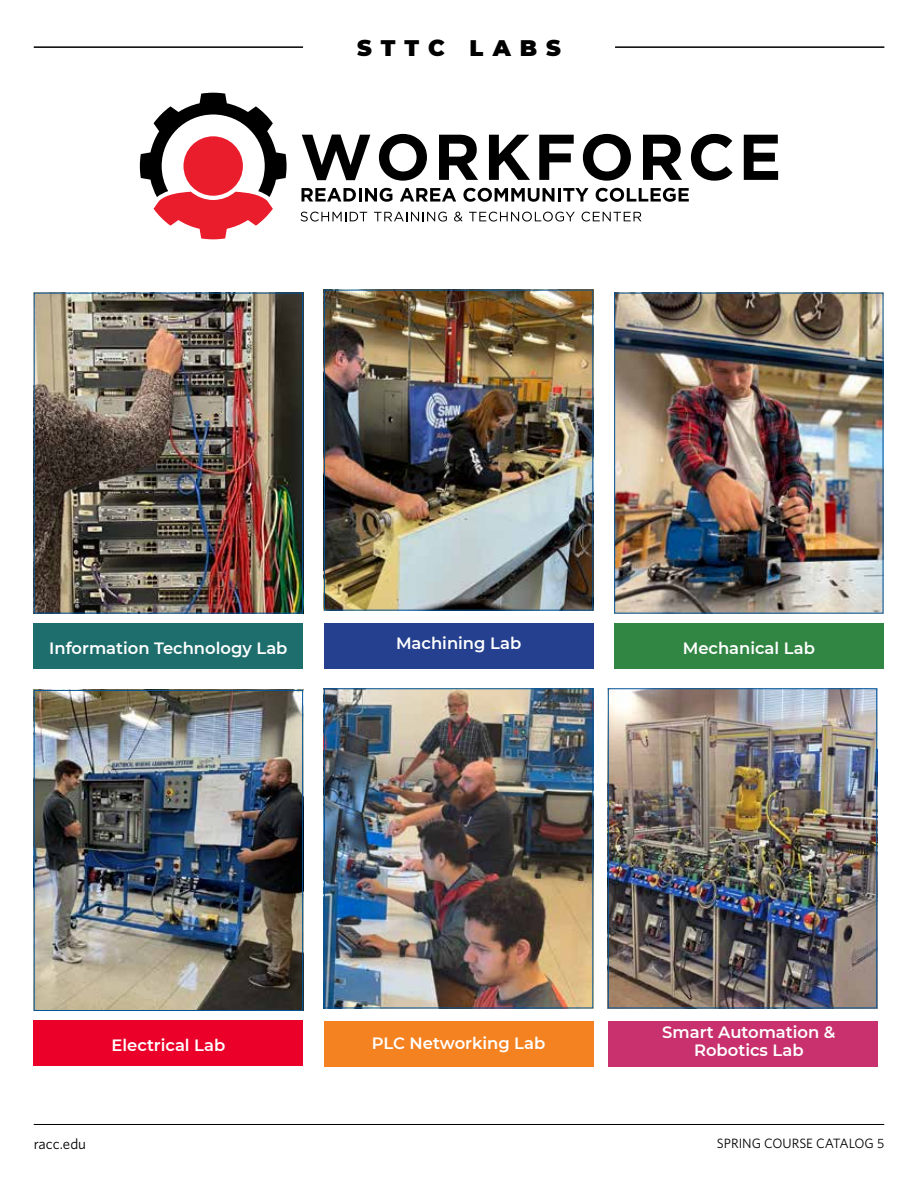
<style>
.page{position:relative;width:918px;height:1188px;background:#fff}
.page>*{position:absolute;margin:0;border:0;box-sizing:border-box;transform-origin:0 0}
.t1{font:900 22.5px "Montserrat";letter-spacing:.4em;color:#000}
.t2{font:600 16.35px/18px "Montserrat";color:#fff;text-align:center}
.t3{font:15px "Whitney HTF";color:#000}
.t4{font:13.5px "Whitney HTF";color:#000}
</style>
<div class="page">
<hr style="left:34px;top:1124px;width:850px;height:1px;background:#000">
<img style="left:326px;top:690px;width:265px;height:316px">
<div style="left:324px;top:688px;width:269px;height:320px;border:1px solid #00549a"></div>
<img style="left:616px;top:295px;width:265px;height:317px">
<div style="left:614px;top:293px;width:269px;height:321px;border:1px solid #00549a"></div>
<img style="left:36px;top:692px;width:265px;height:317px">
<div style="left:34px;top:690px;width:269px;height:321px;border:1px solid #00549a"></div>
<img style="left:36px;top:295px;width:265px;height:317px">
<div style="left:34px;top:293px;width:269px;height:321px;border:1px solid #00549a"></div>
<div style="left:614px;top:623px;width:269px;height:46px;background:#318643"></div>
<div style="left:34px;top:1020px;width:269px;height:46px;background:#ea0029"></div>
<div style="left:34px;top:623px;width:269px;height:46px;background:#1f6e6e"></div>
<img style="left:610px;top:690px;width:265px;height:316px">
<div style="left:608px;top:688px;width:269px;height:320px;border:1px solid #00549a"></div>
<img style="left:326px;top:292px;width:265px;height:317px">
<div style="left:324px;top:290px;width:269px;height:321px;border:1px solid #00549a"></div>
<div style="left:324px;top:1021px;width:270px;height:45px;background:#f58220"></div>
<div style="left:608px;top:1021px;width:269px;height:45px;background:#c8316e"></div>
<div style="left:324px;top:623px;width:269px;height:46px;background:#25408f"></div>
<hr style="left:34px;top:46px;width:269px;height:2px;background:#000">
<hr style="left:615px;top:46px;width:269px;height:2px;background:#000">
<svg style="left:302px;top:188px;width:54px;height:14px"></svg>
<hr style="left:359px;top:188px;width:3px;height:14px;background:#000">
<svg style="left:365px;top:188px;width:27px;height:14px"></svg>
<svg style="left:400px;top:188px;width:56px;height:14px"></svg>
<svg style="left:463px;top:188px;width:92px;height:14px"></svg>
<hr style="left:558px;top:188px;width:3px;height:14px;background:#000">
<svg style="left:563px;top:188px;width:26px;height:14px"></svg>
<svg style="left:596px;top:188px;width:93px;height:14px"></svg>
<svg style="left:301px;top:212px;width:66px;height:10px"></svg>
<svg style="left:374px;top:212px;width:73px;height:10px"></svg>
<svg style="left:454px;top:212px;width:9px;height:10px"></svg>
<svg style="left:469px;top:212px;width:106px;height:10px"></svg>
<svg style="left:582px;top:212px;width:59px;height:10px"></svg>
<svg style="left:140px;top:93px;width:147px;height:146px"></svg>
<svg style="left:302px;top:135px;width:68px;height:45px"></svg>
<svg style="left:379px;top:134px;width:48px;height:47px"></svg>
<svg style="left:439px;top:135px;width:39px;height:45px"></svg>
<svg style="left:489px;top:135px;width:41px;height:45px"></svg>
<svg style="left:539px;top:135px;width:35px;height:45px"></svg>
<svg style="left:583px;top:134px;width:48px;height:47px"></svg>
<svg style="left:643px;top:135px;width:39px;height:45px"></svg>
<svg style="left:691px;top:134px;width:42px;height:47px"></svg>
<svg style="left:744px;top:135px;width:34px;height:45px"></svg>
<h1 class="t1" style="left:357px;top:31px;width:205px">STTC LABS</h1>
<p class="t2" style="left:49px;top:638px;width:240px">Information Technology Lab</p>
<p class="t2" style="left:396px;top:634px;width:127px">Machining Lab</p>
<p class="t2" style="left:683px;top:638px;width:134px">Mechanical Lab</p>
<p class="t2" style="left:112px;top:1036px;width:115px">Electrical Lab</p>
<p class="t2" style="left:372px;top:1033px;width:175px">PLC Networking Lab</p>
<p class="t2" style="left:662px;top:1023px;width:175px">Smart Automation &amp;<br>Robotics Lab</p>
<p class="t3" style="left:34px;top:1135px;width:54px">racc.edu</p>
<p class="t4" style="left:717px;top:1135px;width:169px">SPRING COURSE CATALOG 5</p>
</div>
